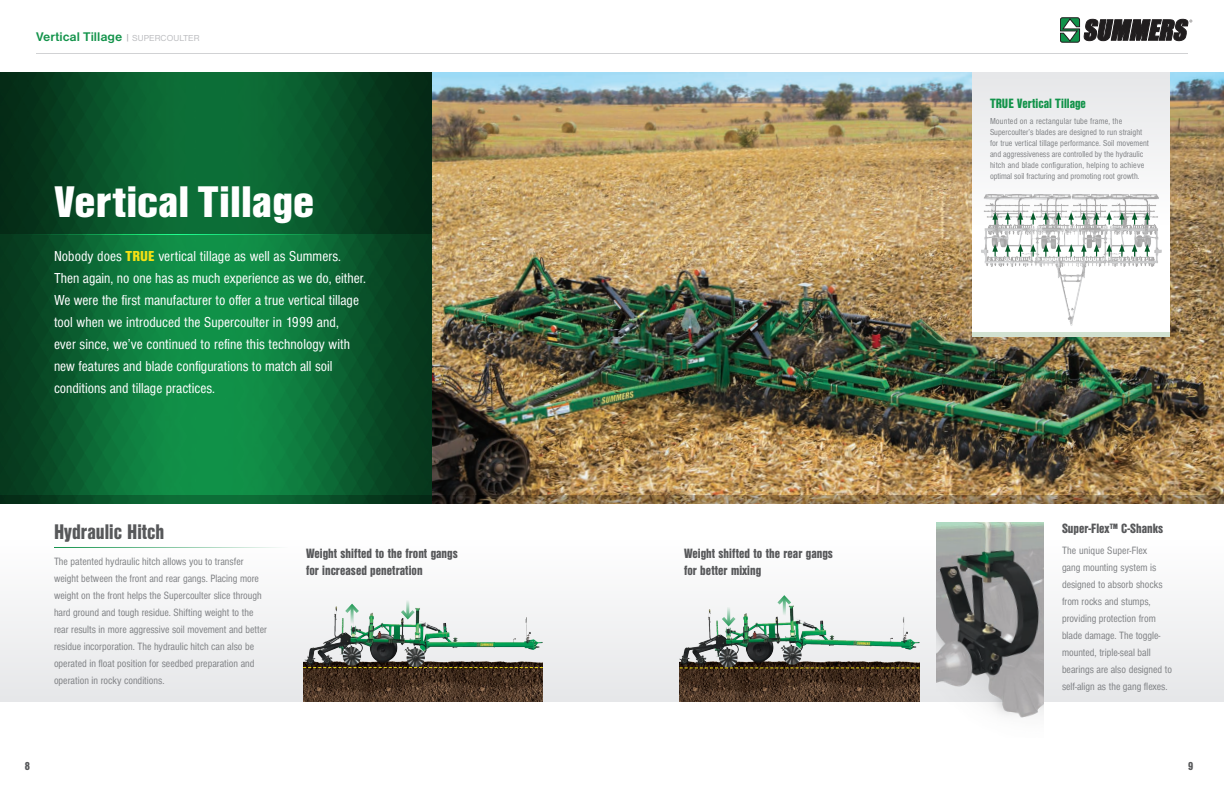
<style>
.page{position:relative;width:1224px;height:792px;background:#fff}
.page>*{position:absolute;margin:0;border:0;box-sizing:border-box;transform-origin:0 0}
.Headline{font:46px "Nimbus San TOT Bla Con";color:#fff}
.Feature_-_Headline{font:22px "Nimbus San DOT Bla Con";color:#57585a}
.Intro_Copy{font:15px/22px "Nimbus San DOT Reg Con";color:#fff}
.Options_-_headline{font:14px/16.8px "Nimbus San DOT Bla Con";color:#57585a}
.Feature_2_-_Headline{font:14px "Nimbus San DOT Bla Con";color:#57585a}
.Options_-_headline-2{font:14px "Nimbus San DOT Bla Con";color:#12934a}
.t1{font:700 13px "Nimbus San DOT";color:#12934a}
.t2{font:12px "Nimbus San DOT Bla Con";color:#57585a}
.Feature_-_Copy{font:11px/17px "Nimbus San DOT Reg Con";color:#808285}
.Feature_2_-_copy{font:11px/17px "Nimbus San DOT Reg Con";color:#808285}
.Options_-_Copy{font:9px/11px "Nimbus San DOT Reg Con";color:#808285}
.s1{font-weight:400;font-size:9px;color:#a8a9ad}
.s2{font-weight:400;font-size:9px;color:#bcbdc0}
.s3{font-family:"Nimbus San TOT Bla Con";color:#f4e014}
</style>
<div class="page">
<img style="left:432px;top:72px;width:792px;height:423px">
<hr style="left:36px;top:53px;width:1152px;height:1px;background:#d1d2d4">
<svg style="left:1060px;top:18px;width:132px;height:24px"></svg>
<div style="left:0;top:540px;width:1224px;height:162px;background:linear-gradient(to bottom,#fefefe,#e6e7e9)"></div>
<img style="left:0;top:235px;width:76px;height:260px">
<img style="left:76px;top:234px;width:356px;height:261px">
<hr style="left:0;top:234px;width:354px;height:1px;background:#fff">
<svg style="left:0;top:72px;width:432px;height:162px;background:#095028"></svg>
<svg style="left:0;top:495px;width:1224px;height:9px;background:#59613b"></svg>
<hr style="left:54px;top:547px;width:234px;height:1px;background:#12934a">
<div style="left:972px;top:70px;width:198px;height:266px;background:#fff"></div>
<div style="left:972px;top:72px;width:198px;height:153px;background:#eff0f1"></div>
<div style="left:972px;top:332px;width:198px;height:5px;background:#d1e1d0"></div>
<img style="left:936px;top:522px;width:108px;height:196px">
<img style="left:977px;top:194px;width:190px;height:132px">
<svg style="left:1018px;top:212px;width:5px;height:13px"></svg>
<svg style="left:1005px;top:212px;width:6px;height:13px"></svg>
<svg style="left:992px;top:212px;width:6px;height:13px"></svg>
<svg style="left:1132px;top:212px;width:5px;height:13px"></svg>
<svg style="left:1119px;top:212px;width:6px;height:13px"></svg>
<svg style="left:1106px;top:212px;width:6px;height:13px"></svg>
<svg style="left:1094px;top:212px;width:5px;height:13px"></svg>
<svg style="left:1081px;top:212px;width:6px;height:13px"></svg>
<svg style="left:1068px;top:212px;width:6px;height:13px"></svg>
<svg style="left:1056px;top:212px;width:5px;height:13px"></svg>
<svg style="left:1043px;top:212px;width:6px;height:13px"></svg>
<svg style="left:1030px;top:212px;width:6px;height:13px"></svg>
<svg style="left:1145px;top:212px;width:5px;height:13px"></svg>
<svg style="left:1018px;top:244px;width:5px;height:13px"></svg>
<svg style="left:1005px;top:244px;width:6px;height:13px"></svg>
<svg style="left:992px;top:244px;width:6px;height:13px"></svg>
<svg style="left:1132px;top:244px;width:5px;height:13px"></svg>
<svg style="left:1119px;top:244px;width:6px;height:13px"></svg>
<svg style="left:1106px;top:244px;width:6px;height:13px"></svg>
<svg style="left:1094px;top:244px;width:5px;height:13px"></svg>
<svg style="left:1081px;top:244px;width:6px;height:13px"></svg>
<svg style="left:1068px;top:244px;width:6px;height:13px"></svg>
<svg style="left:1056px;top:244px;width:5px;height:13px"></svg>
<svg style="left:1043px;top:244px;width:6px;height:13px"></svg>
<svg style="left:1030px;top:244px;width:6px;height:13px"></svg>
<svg style="left:1145px;top:244px;width:5px;height:13px"></svg>
<img style="left:303px;top:590px;width:240px;height:112px">
<hr style="left:351px;top:606px;width:3px;height:23px;background:#12934a">
<svg style="left:344px;top:603px;width:16px;height:13px"></svg>
<img style="left:680px;top:590px;width:240px;height:112px">
<svg style="left:303px;top:667px;width:240px;height:1px"></svg>
<svg style="left:680px;top:667px;width:239px;height:1px"></svg>
<hr style="left:406px;top:594px;width:3px;height:23px;background:#12934a">
<svg style="left:400px;top:607px;width:16px;height:13px"></svg>
<hr style="left:783px;top:597px;width:3px;height:24px;background:#12934a">
<svg style="left:776px;top:594px;width:16px;height:14px"></svg>
<hr style="left:727px;top:601px;width:3px;height:23px;background:#12934a">
<svg style="left:721px;top:614px;width:16px;height:13px"></svg>
<p class="t1" style="left:36px;top:29px;width:165px">Vertical Tillage <span class="s1">|</span> <span class="s2">SUPERCOULTER</span></p>
<p class="Headline" style="left:54px;top:176px;width:262px">Vertical Tillage</p>
<p class="Intro_Copy" style="left:54px;top:245px;width:314px">Nobody does <span class="s3">TRUE</span> vertical tillage as well as Summers.<br>Then again, no one has as much experience as we do, either.<br>We were the first manufacturer to offer a true vertical tillage tool when we introduced the Supercoulter in 1999 and,<br>ever since, we’ve continued to refine this technology with new features and blade configurations to match all soil conditions and tillage practices.</p>
<p class="Feature_-_Headline" style="left:54px;top:519px;width:112px">Hydraulic Hitch</p>
<p class="Feature_-_Copy" style="left:54px;top:553px;width:215px">The patented hydraulic hitch allows you to transfer weight between the front and rear gangs. Placing more weight on the front helps the Supercoulter slice through hard ground and tough residue. Shifting weight to the rear results in more aggressive soil movement and better residue incorporation. The hydraulic hitch can also be operated in float position for seedbed preparation and operation in rocky conditions.</p>
<p class="t2" style="left:25px;top:759px;width:7px">8</p>
<p class="Options_-_headline" style="left:306px;top:545px;width:153px">Weight shifted to the front gangs for increased penetration</p>
<p class="Options_-_headline" style="left:684px;top:545px;width:150px">Weight shifted to the rear gangs for better mixing</p>
<p class="Options_-_headline-2" style="left:990px;top:95px;width:98px">TRUE Vertical Tillage</p>
<p class="Options_-_Copy" style="left:990px;top:116px;width:161px">Mounted on a rectangular tube frame, the Supercoulter’s blades are designed to run straight for true vertical tillage performance. Soil movement and aggressiveness are controlled by the hydraulic hitch and blade configuration, helping to achieve optimal soil fracturing and promoting root growth.</p>
<p class="Feature_2_-_Headline" style="left:1062px;top:520px;width:103px">Super-Flex™ C-Shanks</p>
<p class="Feature_2_-_copy" style="left:1062px;top:542px;width:112px">The unique Super-Flex<br>gang mounting system is designed to absorb shocks from rocks and stumps, providing protection from blade damage. The toggle&shy;mounted, triple-seal ball bearings are also designed to self-align as the gang flexes.</p>
<p class="t2" style="left:1188px;top:759px;width:7px">9</p>
</div>
